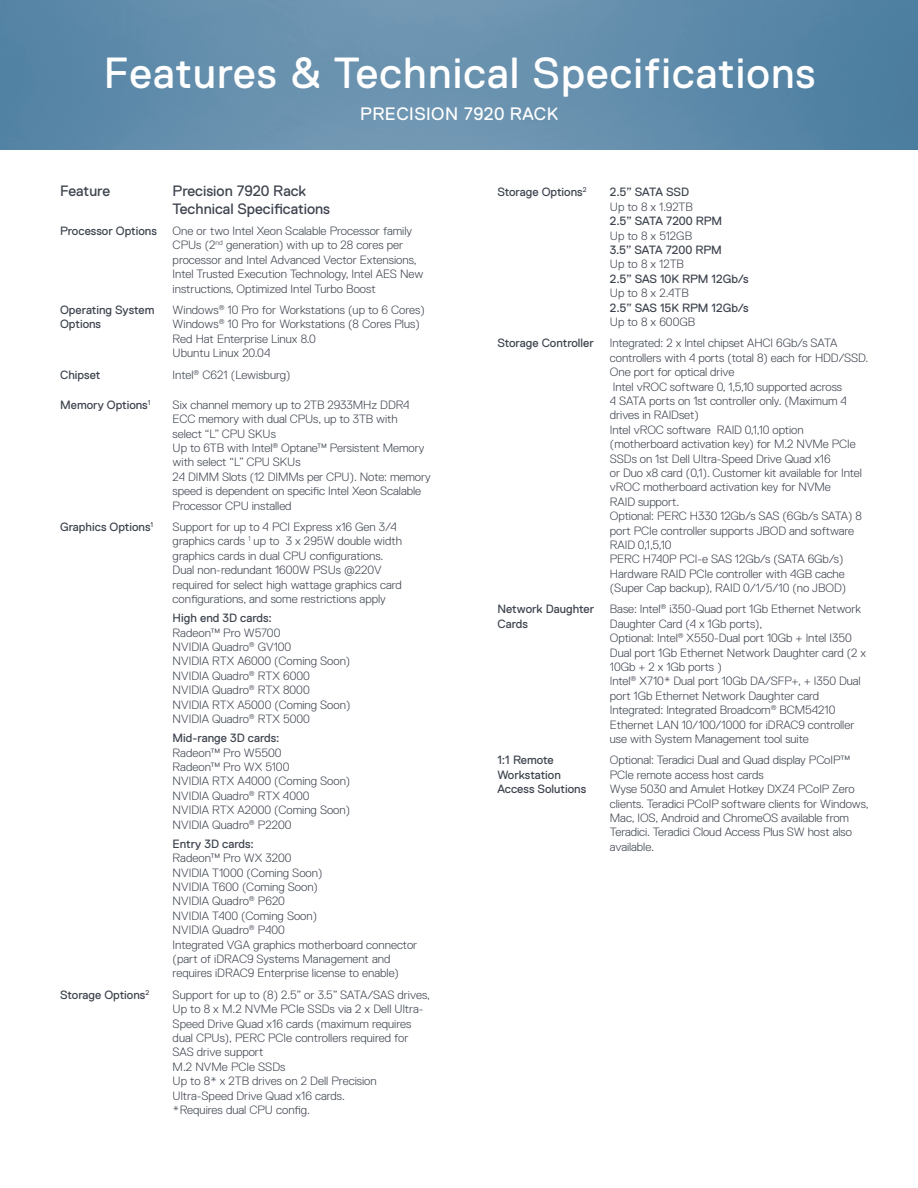
<style>
.page{position:relative;width:918px;height:1188px;background:#fff}
.page>*{position:absolute;margin:0;border:0;box-sizing:border-box;transform-origin:0 0}
.t1{font:43.5px "Dell Replica";letter-spacing:.025em;color:#fff}
.t2{font:18px "Dell Replica";letter-spacing:.025em;color:#fff}
.URL{font:15px "Dell Replica";color:#3e444f}
.URL-2{font:300 12px/14.4px "Dell Replica";letter-spacing:-.005em;color:#3e444f}
.URL-3{font:12px/14.4px "Dell Replica";color:#3e444f}
.s1{font-weight:300}
.s2{font-weight:400}
</style>
<div class="page">
<img style="left:0;top:0;width:918px;height:150px">
<p class="t1" style="left:104px;top:49px;width:713px">Features &amp; Technical Specifications</p>
<p class="t2" style="left:360px;top:104px;width:199px">PRECISION 7920 RACK</p>
<p class="URL" style="left:60px;top:182px;width:52px">Feature</p>
<p class="URL" style="left:173px;top:182px;width:135px">Precision 7920 Rack</p>
<p class="URL" style="left:173px;top:200px;width:159px">Technical Specifications</p>
<p class="URL-3" style="left:60px;top:224px;width:98px">Processor Options</p>
<p class="URL-2" style="left:173px;top:224px;width:252px">One or two Intel Xeon Scalable Processor family CPUs (2<sup>nd</sup> generation) with up to 28 cores per processor and Intel Advanced Vector Extensions, Intel Trusted Execution Technology, Intel AES New instructions, Optimized Intel Turbo Boost</p>
<p class="URL-3" style="left:60px;top:303px;width:96px">Operating System<br>Options</p>
<p class="URL-2" style="left:173px;top:303px;width:254px">Windows<sup>®</sup> 10 Pro for Workstations (up to 6 Cores)</p>
<p class="URL-2" style="left:173px;top:317px;width:249px">Windows<sup>®</sup> 10 Pro for Workstations (8 Cores Plus)<br>Red Hat Enterprise Linux 8.0<br>Ubuntu Linux 20.04</p>
<p class="URL-3" style="left:60px;top:367px;width:42px">Chipset</p>
<p class="URL-2" style="left:173px;top:367px;width:120px">Intel<sup>®</sup> C621 (Lewisburg)</p>
<p class="URL-3" style="left:60px;top:398px;width:92px">Memory Options<sup>1</sup></p>
<p class="URL-2" style="left:173px;top:398px;width:260px">Six channel memory up to 2TB 2933MHz DDR4<br>ECC memory with dual CPUs, up to 3TB with<br>select “L” CPU SKUs<br>Up to 6TB with Intel<sup>®</sup> Optane™ Persistent Memory with select “L” CPU SKUs<br>24 DIMM Slots (12 DIMMs per CPU). Note: memory speed is dependent on specific Intel Xeon Scalable Processor CPU installed</p>
<p class="URL-3" style="left:60px;top:520px;width:95px">Graphics Options<sup>1</sup></p>
<p class="URL-2" style="left:173px;top:520px;width:231px">Support for up to 4 PCI Express x16 Gen 3/4 graphics cards <sup>1</sup> up to 3 x 295W double width graphics cards in dual CPU configurations.<br>Dual non-redundant 1600W PSUs @220V required for select high wattage graphics card configurations, and some restrictions apply</p>
<p class="URL-3" style="left:173px;top:611px;width:109px">High end 3D cards:<br><span class="s1">Radeon™ Pro W5700</span></p>
<p class="URL-2" style="left:173px;top:640px;width:120px">NVIDIA Quadro<sup>®</sup> GV100</p>
<p class="URL-2" style="left:173px;top:654px;width:179px">NVIDIA RTX A6000 (Coming Soon)</p>
<p class="URL-2" style="left:173px;top:668px;width:139px">NVIDIA Quadro<sup>®</sup> RTX 6000</p>
<p class="URL-2" style="left:173px;top:683px;width:139px">NVIDIA Quadro<sup>®</sup> RTX 8000</p>
<p class="URL-2" style="left:173px;top:697px;width:179px">NVIDIA RTX A5000 (Coming Soon)</p>
<p class="URL-2" style="left:173px;top:709px;width:139px;line-height:19.2px">NVIDIA Quadro<sup>®</sup> RTX 5000<br><span class="s2">Mid-range 3D cards:</span></p>
<p class="URL-2" style="left:173px;top:745px;width:110px">Radeon™ Pro W5500</p>
<p class="URL-2" style="left:173px;top:760px;width:118px">Radeon™ Pro WX 5100</p>
<p class="URL-2" style="left:173px;top:774px;width:179px">NVIDIA RTX A4000 (Coming Soon)</p>
<p class="URL-2" style="left:173px;top:788px;width:138px">NVIDIA Quadro<sup>®</sup> RTX 4000</p>
<p class="URL-2" style="left:173px;top:803px;width:179px">NVIDIA RTX A2000 (Coming Soon)</p>
<p class="URL-2" style="left:173px;top:815px;width:120px;line-height:19.2px">NVIDIA Quadro<sup>®</sup> P2200<br><span class="s2">Entry 3D cards:</span></p>
<p class="URL-2" style="left:173px;top:851px;width:120px">Radeon™ Pro WX 3200</p>
<p class="URL-2" style="left:173px;top:865px;width:151px">NVIDIA T1000 (Coming Soon)</p>
<p class="URL-2" style="left:173px;top:880px;width:147px">NVIDIA T600 (Coming Soon)</p>
<p class="URL-2" style="left:173px;top:894px;width:114px">NVIDIA Quadro<sup>®</sup> P620</p>
<p class="URL-2" style="left:173px;top:908px;width:146px">NVIDIA T400 (Coming Soon)</p>
<p class="URL-2" style="left:173px;top:923px;width:114px">NVIDIA Quadro<sup>®</sup> P400</p>
<p class="URL-2" style="left:173px;top:937px;width:246px">Integrated VGA graphics motherboard connector (part of iDRAC9 Systems Management and requires iDRAC9 Enterprise license to enable)</p>
<p class="URL-3" style="left:60px;top:987px;width:91px">Storage Options<sup>2</sup></p>
<p class="URL-2" style="left:173px;top:987px;width:259px">Support for up to (8) 2.5” or 3.5” SATA/SAS drives, Up to 8 x M.2 NVMe PCIe SSDs via 2 x Dell Ultra-Speed Drive Quad x16 cards (maximum requires dual CPUs), PERC PCIe controllers required for SAS drive support<br>M.2 NVMe PCIe SSDs<br>Up to 8* x 2TB drives on 2 Dell Precision</p>
<p class="URL-2" style="left:173px;top:1088px;width:174px">Ultra-Speed Drive Quad x16 cards.</p>
<p class="URL-2" style="left:173px;top:1103px;width:139px">*Requires dual CPU config.</p>
<p class="URL-3" style="left:497px;top:185px;width:91px">Storage Options<sup>2</sup></p>
<p class="URL-3" style="left:610px;top:185px;width:114px">2.5” SATA SSD<br><span class="s1">Up to 8 x 1.92TB<br></span>2.5” SATA 7200 RPM<br><span class="s1">Up to 8 x 512GB</span></p>
<p class="URL-3" style="left:610px;top:243px;width:140px">3.5” SATA 7200 RPM<br><span class="s1">Up to 8 x 12TB<br></span>2.5” SAS 10K RPM 12Gb/s<br><span class="s1">Up to 8 x 2.4TB<br></span>2.5” SAS 15K RPM 12Gb/s<br><span class="s1">Up to 8 x 600GB</span></p>
<p class="URL-3" style="left:497px;top:336px;width:98px">Storage Controller</p>
<p class="URL-2" style="left:610px;top:336px;width:260px">Integrated: 2 x Intel chipset AHCI 6Gb/s SATA controllers with 4 ports (total 8) each for HDD/SSD.<br>One port for optical drive<br>Intel vROC software 0, 1,5,10 supported across<br>4 SATA ports on 1st controller only. (Maximum 4 drives in RAIDset)<br>Intel vROC software RAID 0,1,10 option (motherboard activation key) for M.2 NVMe PCIe SSDs on 1st Dell Ultra-Speed Drive Quad x16<br>or Duo x8 card (0,1). Customer kit available for Intel vROC motherboard activation key for NVMe<br>RAID support.<br>Optional: PERC H330 12Gb/s SAS (6Gb/s SATA) 8 port PCIe controller supports JBOD and software RAID 0,1,5,10<br>PERC H740P PCI-e SAS 12Gb/s (SATA 6Gb/s)<br>Hardware RAID PCIe controller with 4GB cache (Super Cap backup), RAID 0/1/5/10 (no JBOD)</p>
<p class="URL-3" style="left:497px;top:602px;width:98px">Network Daughter<br>Cards</p>
<p class="URL-2" style="left:610px;top:602px;width:258px">Base: Intel<sup>®</sup> i350-Quad port 1Gb Ethernet Network Daughter Card (4 x 1Gb ports),<br>Optional: Intel<sup>®</sup> X550-Dual port 10Gb + Intel I350<br>Dual port 1Gb Ethernet Network Daughter card (2 x 10Gb + 2 x 1Gb ports )<br>Intel<sup>®</sup> X710* Dual port 10Gb DA/SFP+, + I350 Dual port 1Gb Ethernet Network Daughter card Integrated: Integrated Broadcom<sup>®</sup> BCM54210<br>Ethernet LAN 10/100/1000 for iDRAC9 controller use with System Management tool suite</p>
<p class="URL-3" style="left:497px;top:753px;width:90px">1:1 Remote<br>Workstation<br>Access Solutions</p>
<p class="URL-2" style="left:610px;top:753px;width:260px">Optional: Teradici Dual and Quad display PCoIP™ PCIe remote access host cards<br>Wyse 5030 and Amulet Hotkey DXZ4 PCoIP Zero clients. Teradici PCoIP software clients for Windows, Mac, IOS, Android and ChromeOS available from Teradici. Teradici Cloud Access Plus SW host also available.</p>
</div>
